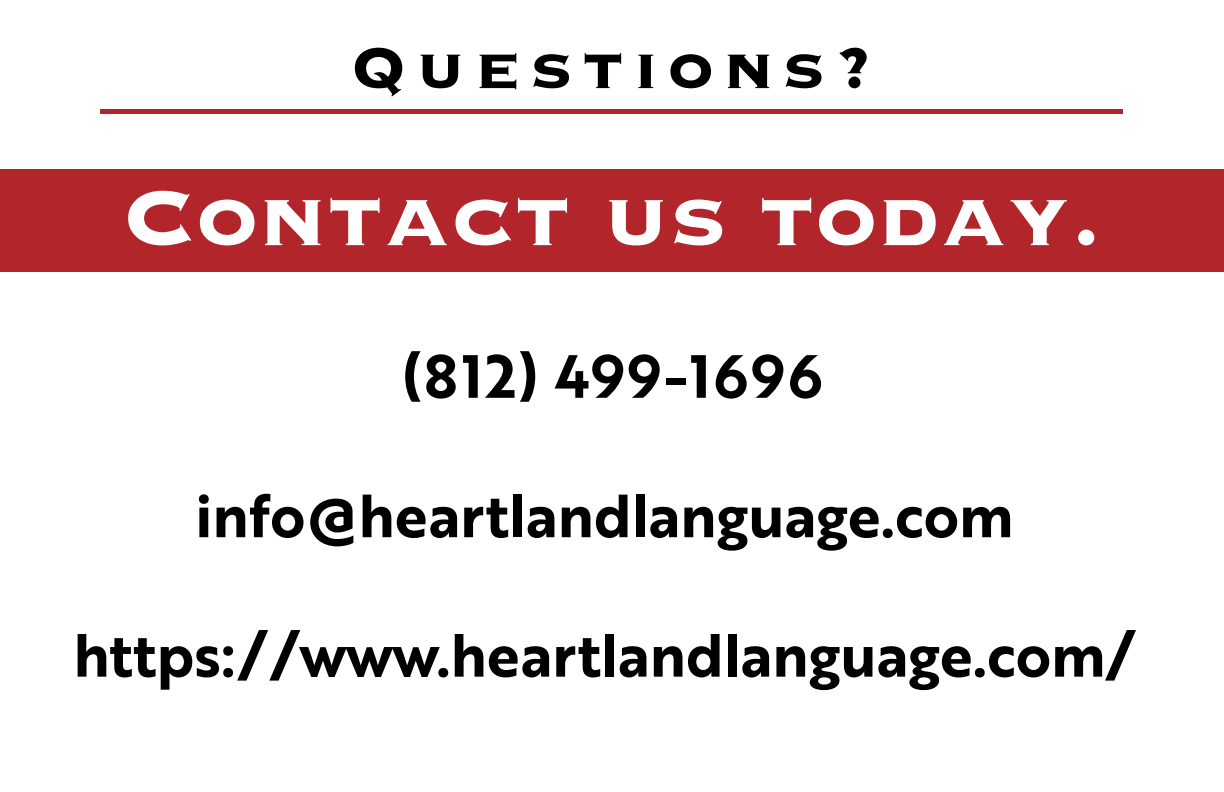
<style>
.page{position:relative;width:1224px;height:792px;background:#fff}
.page>*{position:absolute;margin:0;border:0;box-sizing:border-box;transform-origin:0 0}
.t1{font:700 102.3px "Copperplate";color:#fff}
.t2{font:700 76px "Copperplate";letter-spacing:.12em;color:#000}
.t3{font:59.2px "Brother 1816 Bold";color:#000}
.t4{font:59.2px "Brother 1816 Bold";letter-spacing:.04em;color:#000}
</style>
<div class="page">
<div style="left:101px;top:109px;width:1022px;height:5px;background:#b1252b"></div>
<div style="left:0;top:169px;width:1224px;height:102px;background:#b1252b"></div>
<p class="t2" style="left:351px;top:18px;width:523px">Questions?</p>
<h1 class="t1" style="left:122px;top:150px;width:981px">Contact us today.</h1>
<p class="t4" style="left:401px;top:332px;width:423px">(812) 499-1696</p>
<p class="t3" style="left:195px;top:471px;width:820px">info@heartlandlanguage.com</p>
<p class="t3" style="left:73px;top:610px;width:1063px">https://www.heartlandlanguage.com/</p>
</div>
